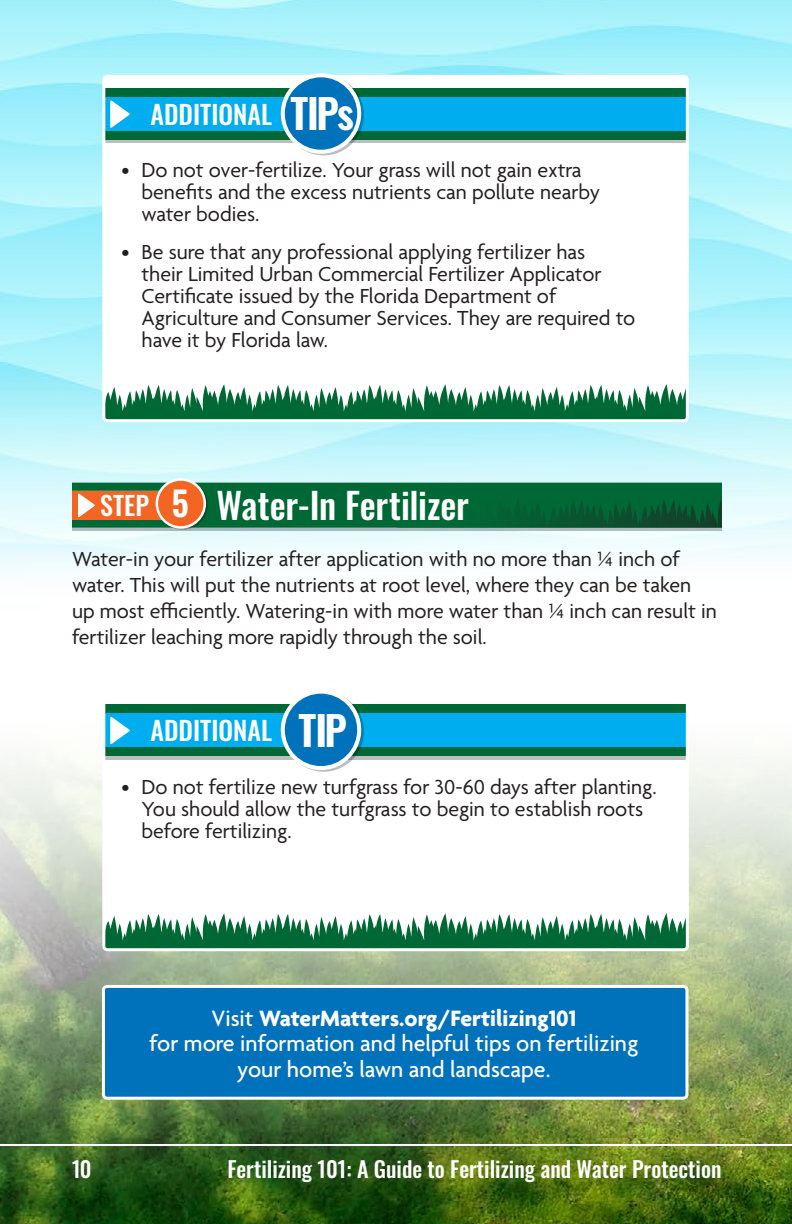
<style>
.page{position:relative;width:792px;height:1224px;background:#fff}
.page>*{position:absolute;margin:0;border:0;box-sizing:border-box;transform-origin:0 0}
.t1{font:500 36px "Oswald";letter-spacing:-.005em;color:#fff}
.t2{font:500 26px "Oswald";color:#fff}
.t3{font:500 24px/25.6px "Agenda";color:#fff;text-align:center}
.t4{font:22px/22px "Agenda";color:#231f20}
.t5{font:500 22px "Oswald";color:#fff}
.s1{font-weight:600;font-size:40.6px}
.s2{font-size:26px}
.s3{font-weight:600;font-size:33.8px}
.s4{font-weight:700}
</style>
<div class="page">
<img style="left:0;top:754px;width:792px;height:470px">
<hr style="left:0;top:1144px;width:792px;height:2px;background:#fff">
<svg style="left:106px;top:759px;width:579px;height:154px"></svg>
<div style="left:104px;top:753px;width:583px;height:6px;background:#bcbec0"></div>
<div style="left:104px;top:747px;width:583px;height:9px;background:#006835"></div>
<div style="left:104px;top:704px;width:583px;height:10px;background:#006835"></div>
<div style="left:104px;top:714px;width:583px;height:33px;background:#00aeef"></div>
<svg style="left:106px;top:913px;width:579px;height:34px"></svg>
<svg style="left:110px;top:717px;width:20px;height:27px"></svg>
<div style="left:102px;top:691px;width:587px;height:260px;border:3px solid #fff;border-radius:4px"></div>
<svg style="left:283px;top:691px;width:81px;height:81px"></svg>
<svg style="left:281px;top:690px;width:80px;height:80px"></svg>
<div style="left:285px;top:694px;width:72px;height:72px;background:#0072bc;border-radius:50%"></div>
<div style="left:104px;top:136px;width:583px;height:7px;background:#bcbec0"></div>
<div style="left:104px;top:130px;width:583px;height:10px;background:#006835"></div>
<div style="left:104px;top:88px;width:583px;height:9px;background:#006835"></div>
<div style="left:104px;top:97px;width:583px;height:33px;background:#00aeef"></div>
<svg style="left:106px;top:384px;width:579px;height:34px"></svg>
<svg style="left:110px;top:100px;width:20px;height:28px"></svg>
<div style="left:102px;top:75px;width:587px;height:347px;border:3px solid #fff;border-radius:4px"></div>
<svg style="left:283px;top:75px;width:81px;height:80px"></svg>
<svg style="left:281px;top:73px;width:80px;height:81px"></svg>
<div style="left:285px;top:77px;width:72px;height:73px;background:#0072bc;border-radius:50%"></div>
<img style="left:736px;top:754px;width:56px;height:440px">
<div style="left:72px;top:525px;width:650px;height:5px;background:#acbbbd"></div>
<svg style="left:156px;top:478px;width:50px;height:51px"></svg>
<svg style="left:72px;top:483px;width:650px;height:45px;background:#276736"></svg>
<div style="left:103px;top:986px;width:584px;height:112px;background:#0072bc;border-radius:4px"></div>
<div style="left:102px;top:985px;width:586px;height:115px;border:3px solid #fff;border-radius:4px"></div>
<p class="t2" style="left:150px;top:101px;width:205px">ADDITIONAL <span class="s1">TIPs</span></p>
<p class="t4" style="left:142px;top:160px;width:460px;text-indent:-20px">• Do not over-fertilize. Your grass will not gain extra benefits and the excess nutrients can pollute nearby water bodies.</p>
<p class="t4" style="left:142px;top:242px;width:495px;text-indent:-20px">• Be sure that any professional applying fertilizer has<br>their Limited Urban Commercial Fertilizer Applicator Certificate issued by the Florida Department of Agriculture and Consumer Services. They are required to have it by Florida law.</p>
<h1 class="t1" style="left:100px;top:486px;width:370px"><span class="s2">STEP</span> <span class="s3">5</span> Water-In Fertilizer</h1>
<p class="t4" style="left:72px;top:548px;width:646px;line-height:26px">Water-in your fertilizer after application with no more than ¼ inch of water. This will put the nutrients at root level, where they can be taken up most efficiently. Watering-in with more water than ¼ inch can result in fertilizer leaching more rapidly through the soil.</p>
<p class="t2" style="left:150px;top:717px;width:198px">ADDITIONAL <span class="s1">TIP</span></p>
<p class="t4" style="left:142px;top:777px;width:517px;text-indent:-20px">• Do not fertilize new turfgrass for 30-60 days after planting.<br>You should allow the turfgrass to begin to establish roots before fertilizing.</p>
<p class="t3" style="left:150px;top:1007px;width:490px">Visit <span class="s4">WaterMatters.org/Fertilizing101<br></span>for more information and helpful tips on fertilizing your home’s lawn and landscape.</p>
<p class="t5" style="left:72px;top:1158px;width:21px">10</p>
<p class="t5" style="left:227px;top:1158px;width:496px">Fertilizing 101: A Guide to Fertilizing and Water Protection</p>
</div>
